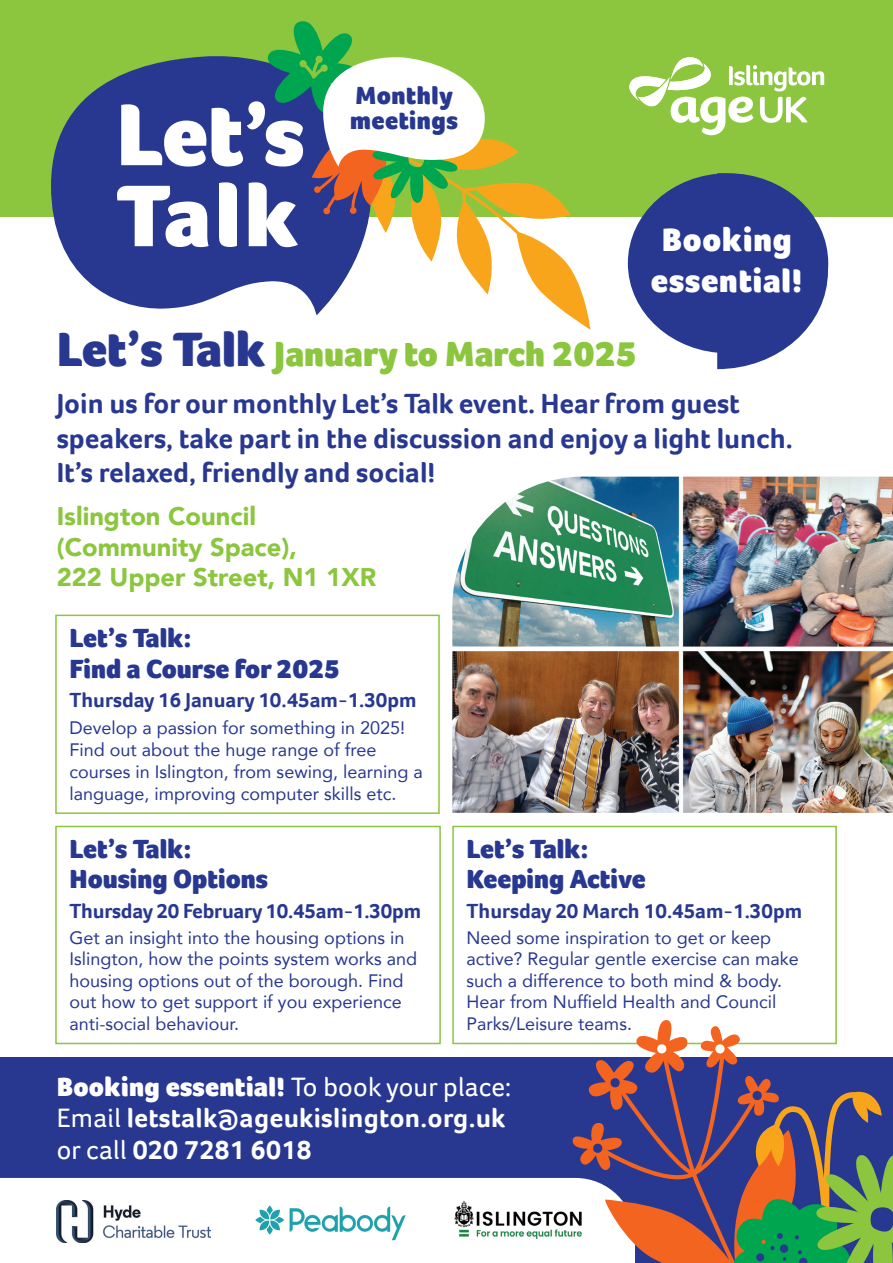
<style>
.page{position:relative;width:893px;height:1263px;background:#fff}
.page>*{position:absolute;margin:0;border:0;box-sizing:border-box;transform-origin:0 0}
.t1{font:900 90px "Foco";color:#fff}
.t2{font:900 36px "Foco";color:#8bc63e}
.t3{font:900 33.6px/40.3px "Foco";letter-spacing:.025em;color:#fff;text-align:center}
.t4{font:700 28.5px/34.2px "Foco";color:#283890}
.t5{font:700 27.3px/31.5px "Foco";letter-spacing:.01em;color:#fff}
.t6{font:900 27.3px "Foco";letter-spacing:.01em;color:#fff}
.t7{font:900 27px/30px "Foco";color:#283890}
.t8{font:900 25.5px/30.6px "Avenir";color:#8bc63e}
.t9{font:900 25.5px/25.5px "Foco";letter-spacing:.02em;color:#283890}
.t10{font:700 21px "Foco";color:#283890}
.t11{font:18px/21.6px "Avenir";color:#283890}
.s1{font-size:49.5px;color:#283890}
.s2{font-weight:400}
</style>
<div class="page">
<div style="left:0;top:1057px;width:893px;height:206px;background:#283890"></div>
<div style="left:0;top:1178px;width:572px;height:85px;background:#fff"></div>
<div style="left:0;top:0;width:893px;height:217px;background:#8bc63e"></div>
<svg style="left:55px;top:825px;width:386px;height:220px"></svg>
<svg style="left:316px;top:139px;width:274px;height:191px"></svg>
<svg style="left:51px;top:56px;width:320px;height:259px;fill:#283890"></svg>
<svg style="left:629px;top:57px;width:195px;height:79px"></svg>
<svg style="left:717px;top:173px;width:111px;height:196px"></svg>
<div style="left:628px;top:173px;width:200px;height:180px;background:#283890;border-radius:50%"></div>
<svg style="left:55px;top:614px;width:385px;height:200px"></svg>
<svg style="left:452px;top:825px;width:385px;height:220px"></svg>
<svg style="left:263px;top:21px;width:222px;height:194px"></svg>
<svg style="left:572px;top:1020px;width:230px;height:243px"></svg>
<svg style="left:731px;top:1090px;width:162px;height:173px"></svg>
<img style="left:57px;top:1200px;width:153px;height:42px">
<img style="left:443px;top:1191px;width:150px;height:58px">
<img style="left:246px;top:1196px;width:167px;height:49px">
<img style="left:452px;top:477px;width:441px;height:336px">
<p class="t1" style="left:116px;top:75px;width:190px">Let’s</p>
<p class="t1" style="left:116px;top:156px;width:184px">Talk</p>
<p class="t9" style="left:350px;top:82px;width:109px">Monthly meetings</p>
<p class="t3" style="left:651px;top:220px;width:153px">Booking essential!</p>
<p class="t2" style="left:57px;top:330px;width:582px"><span class="s1">Let’s Talk</span> January to March 2025</p>
<p class="t4" style="left:57px;top:386px;width:737px">Join us for our monthly Let’s Talk event. Hear from guest speakers, take part in the discussion and enjoy a light lunch.<br>It’s relaxed, friendly and social!</p>
<p class="t8" style="left:57px;top:500px;width:321px">Islington Council (Community Space),<br>222 Upper Street, N1 1XR</p>
<p class="t7" style="left:69px;top:622px;width:272px;line-height:30.5px">Let’s Talk:<br>Find a Course for 2025</p>
<p class="t10" style="left:69px;top:686px;width:349px">Thursday 16 January 10.45am-1.30pm</p>
<p class="t11" style="left:69px;top:716px;width:355px;line-height:22px">Develop a passion for something in 2025!<br>Find out about the huge range of free courses in Islington, from sewing, learning a language, improving computer skills etc.</p>
<p class="t7" style="left:69px;top:834px;width:200px">Let’s Talk:<br>Housing Options</p>
<p class="t10" style="left:69px;top:897px;width:353px">Thursday 20 February 10.45am-1.30pm</p>
<p class="t11" style="left:69px;top:926px;width:349px">Get an insight into the housing options in Islington, how the points system works and housing options out of the borough. Find out how to get support if you experience anti-social behaviour.</p>
<p class="t7" style="left:467px;top:834px;width:181px">Let’s Talk:<br>Keeping Active</p>
<p class="t10" style="left:467px;top:897px;width:337px">Thursday 20 March 10.45am-1.30pm</p>
<p class="t11" style="left:467px;top:926px;width:334px">Need some inspiration to get or keep active? Regular gentle exercise can make such a difference to both mind &amp; body.<br>Hear from Nuffield Health and Council Parks/Leisure teams.</p>
<p class="t6" style="left:57px;top:1068px;width:456px">Booking essential! <span class="s2">To book your place:</span></p>
<p class="t5" style="left:57px;top:1102px;width:450px"><span class="s2">Email</span> letstalk@ageukislington.org.uk <span class="s2">or call</span> 020 7281 6018</p>
</div>
